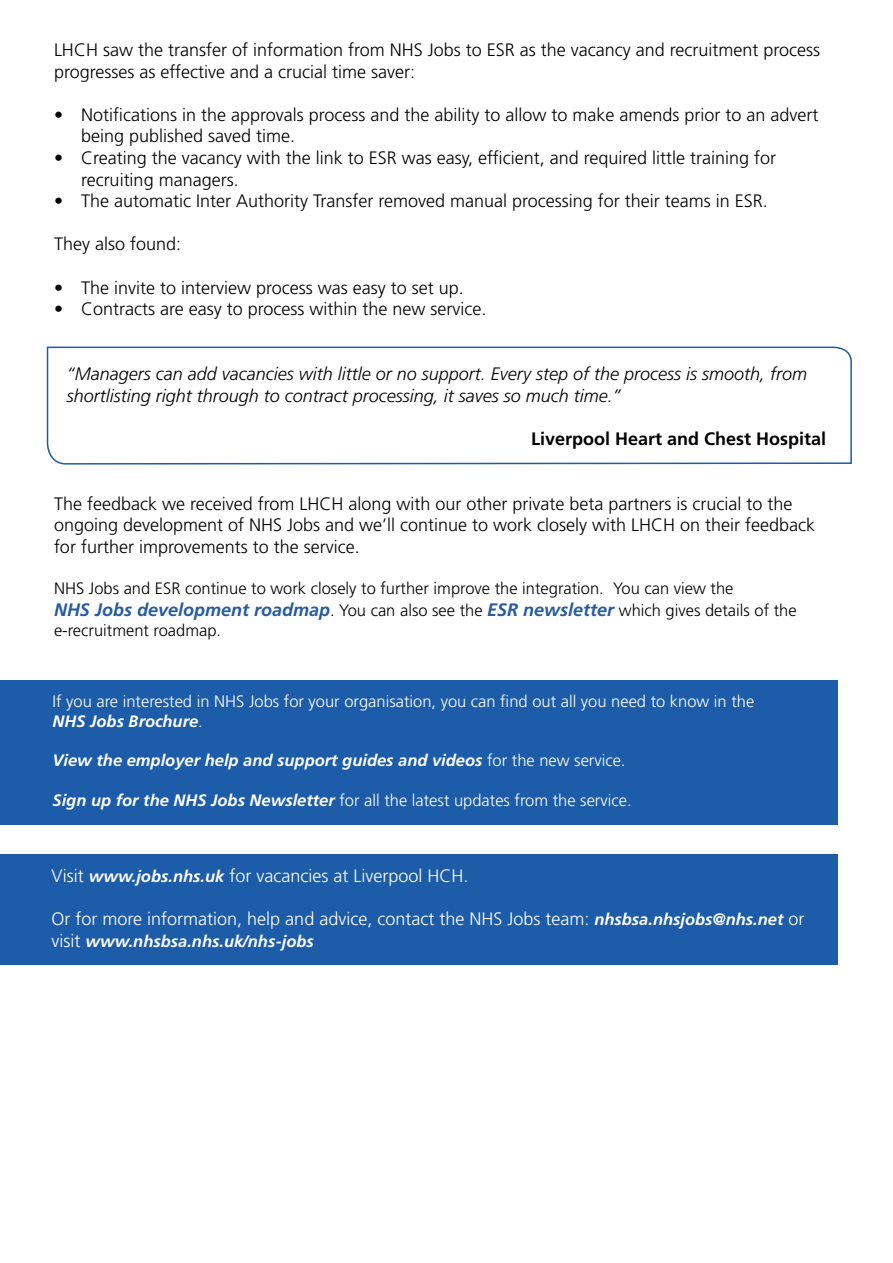
<style>
.page{position:relative;width:893px;height:1263px;background:#fff}
.page>*{position:absolute;margin:0;border:0;box-sizing:border-box;transform-origin:0 0}
.t1{font:300 18px/21.6px "Frutiger LT Std";color:#000}
.t2{font:italic 300 18px/21.6px "Frutiger LT Std";color:#000}
.t3{font:300 18px "Frutiger LT Std";color:#fff}
.t4{font:700 18px "Frutiger LT Std";color:#000}
.t5{font:300 16.5px/19.8px "Frutiger LT Std";color:#000}
.t6{font:300 16.5px "Frutiger LT Std";color:#fff}
.t7{font:italic 700 16.5px "Frutiger LT Std";color:#fff}
.s1{font-weight:700;font-style:italic;font-size:18px;color:#275b9b}
.s2{font-weight:300;font-style:normal}
.s3{font-weight:700;font-style:italic}
.s4{font-weight:700;font-style:italic;font-size:16.5px}
.s5{font-weight:300;font-style:normal;font-size:18px}
</style>
<div class="page">
<div style="left:0;top:680px;width:837px;height:144px;background:#1c5ca8"></div>
<div style="left:0;top:854px;width:837px;height:110px;background:#1c5ca8"></div>
<svg style="left:46px;top:346px;width:806px;height:119px"></svg>
<p class="t1" style="left:54px;top:39px;width:768px">LHCH saw the transfer of information from NHS Jobs to ESR as the vacancy and recruitment process progresses as effective and a crucial time saver:</p>
<p class="t1" style="left:81px;top:104px;width:739px;text-indent:-27px">• Notifications in the approvals process and the ability to allow to make amends prior to an advert being published saved time.</p>
<p class="t1" style="left:81px;top:147px;width:697px;text-indent:-27px">• Creating the vacancy with the link to ESR was easy, efficient, and required little training for recruiting managers.</p>
<p class="t1" style="left:54px;top:190px;width:715px">• The automatic Inter Authority Transfer removed manual processing for their teams in ESR.</p>
<p class="t1" style="left:54px;top:234px;width:129px">They also found:</p>
<p class="t1" style="left:54px;top:277px;width:411px">• The invite to interview process was easy to set up.</p>
<p class="t1" style="left:54px;top:298px;width:434px">• Contracts are easy to process within the new service.</p>
<p class="t2" style="left:67px;top:363px;width:742px">“Managers can add vacancies with little or no support. Every step of the process is smooth, from shortlisting right through to contract processing, it saves so much time.”</p>
<p class="t4" style="left:531px;top:428px;width:297px">Liverpool Heart and Chest Hospital</p>
<p class="t1" style="left:54px;top:493px;width:763px">The feedback we received from LHCH along with our other private beta partners is crucial to the ongoing development of NHS Jobs and we’ll continue to work closely with LHCH on their feedback for further improvements to the service.</p>
<p class="t5" style="left:54px;top:579px;width:681px">NHS Jobs and ESR continue to work closely to further improve the integration. You can view the</p>
<p class="t5" style="left:54px;top:600px;width:744px"><span class="s1">NHS Jobs development roadmap</span>. You can also see the <span class="s1">ESR newsletter</span> which gives details of the e-recruitment roadmap.</p>
<p class="t6" style="left:52px;top:692px;width:703px">If you are interested in NHS Jobs for your organisation, you can find out all you need to know in the</p>
<p class="t7" style="left:52px;top:711px;width:152px">NHS Jobs Brochure<span class="s2">.</span></p>
<p class="t7" style="left:52px;top:751px;width:575px">View the employer help and support guides and videos <span class="s2">for the new service.</span></p>
<p class="t6" style="left:52px;top:791px;width:581px"><span class="s3">Sign up for the NHS Jobs Newsletter</span> for all the latest updates from the service.</p>
<p class="t3" style="left:52px;top:866px;width:418px">Visit <span class="s4">www.jobs.nhs.uk</span> for vacancies at Liverpool HCH.</p>
<p class="t3" style="left:52px;top:909px;width:754px">Or for more information, help and advice, contact the NHS Jobs team: <span class="s4">nhsbsa.nhsjobs@nhs.net</span> or</p>
<p class="t7" style="left:52px;top:932px;width:264px"><span class="s5">visit</span> www.nhsbsa.nhs.uk/nhs-jobs</p>
</div>
